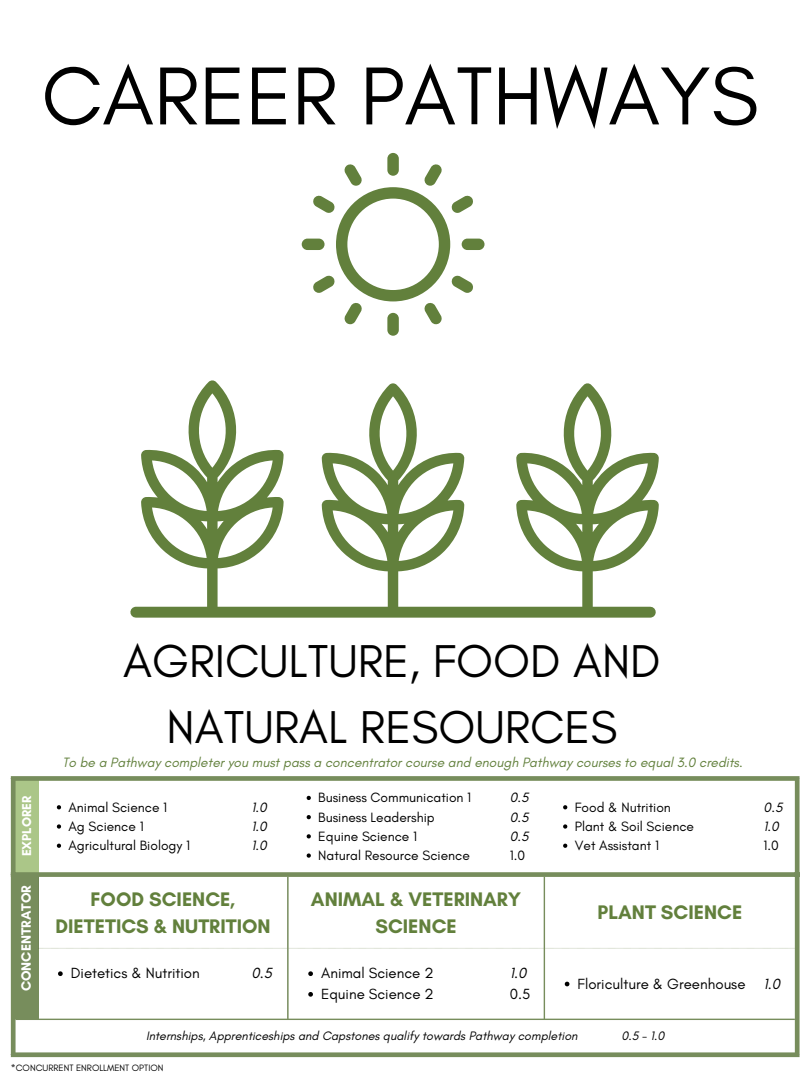
<style>
.page{position:relative;width:810px;height:1080px;background:#fff}
.page>*{position:absolute;margin:0;border:0;box-sizing:border-box;transform-origin:0 0}
.t1{font:83.62px "Glacial Indifference";color:#000}
.t2{font:46.88px/65.6px "Glacial Indifference";color:#000;text-align:center}
.t3{font:700 20px/27.6px "Glacial Indifference";color:#62803c;text-align:center}
.t4{font:15px "Glacial Indifference";color:#000}
.t5{font:italic 15px "Glacial Indifference";color:#000}
.t6{font:13.75px "Glacial Indifference";color:#000}
.t7{font:italic 13.75px "Glacial Indifference";color:#62803c}
.t8{font:italic 13.75px "Glacial Indifference";color:#000}
.t9{font:700 13.75px "Glacial Indifference";color:#fff}
.t10{font:700 13.12px "Glacial Indifference";color:#fff}
.t11{font:italic 12.5px "Glacial Indifference";color:#000}
.t12{font:9.38px "Glacial Indifference";color:#000}
</style>
<div class="page">
<svg style="left:131px;top:380px;width:167px;height:229px"></svg>
<div style="left:136px;top:607px;width:514px;height:11px;background:#62803c"></div>
<svg style="left:298px;top:383px;width:190px;height:224px"></svg>
<svg style="left:493px;top:383px;width:166px;height:229px"></svg>
<div style="left:387px;top:153px;width:12px;height:23px;background:#62803c;border-radius:6px"></div>
<div style="left:302px;top:239px;width:23px;height:11px;background:#62803c;border-radius:6px"></div>
<div style="left:387px;top:313px;width:12px;height:23px;background:#62803c;border-radius:6px"></div>
<div style="left:462px;top:239px;width:23px;height:11px;background:#62803c;border-radius:6px"></div>
<svg style="left:312px;top:164px;width:162px;height:160px"></svg>
<div style="left:13px;top:778px;width:25px;height:97px;background:#abc688"></div>
<div style="left:13px;top:874px;width:25px;height:145px;background:#778d5c"></div>
<svg style="left:57px;top:805px;width:4px;height:4px"></svg>
<svg style="left:57px;top:824px;width:4px;height:5px"></svg>
<svg style="left:57px;top:844px;width:4px;height:4px"></svg>
<svg style="left:307px;top:796px;width:4px;height:4px"></svg>
<svg style="left:307px;top:815px;width:4px;height:4px"></svg>
<svg style="left:307px;top:834px;width:4px;height:4px"></svg>
<svg style="left:307px;top:853px;width:4px;height:5px"></svg>
<svg style="left:563px;top:805px;width:4px;height:4px"></svg>
<svg style="left:563px;top:824px;width:4px;height:5px"></svg>
<svg style="left:563px;top:844px;width:4px;height:4px"></svg>
<svg style="left:58px;top:971px;width:5px;height:5px"></svg>
<svg style="left:308px;top:971px;width:5px;height:5px"></svg>
<svg style="left:308px;top:992px;width:5px;height:5px"></svg>
<svg style="left:565px;top:982px;width:4px;height:4px"></svg>
<hr style="left:38px;top:948px;width:1px;height:71px;background:#778d5c">
<svg style="left:39px;top:948px;width:756px;height:1px"></svg>
<hr style="left:37px;top:877px;width:2px;height:71px;background:#778d5c">
<hr style="left:287px;top:877px;width:2px;height:142px;background:#778d5c">
<hr style="left:544px;top:877px;width:1px;height:142px;background:#778d5c">
<hr style="left:16px;top:1019px;width:779px;height:1px;background:#778d5c">
<div style="left:11px;top:781px;width:5px;height:271px;background:#778d5c"></div>
<div style="left:795px;top:781px;width:5px;height:271px;background:#778d5c"></div>
<div style="left:11px;top:776px;width:789px;height:5px;background:#778d5c"></div>
<div style="left:11px;top:872px;width:789px;height:5px;background:#778d5c"></div>
<div style="left:11px;top:1052px;width:789px;height:5px;background:#778d5c"></div>
<p class="t1" style="left:41px;top:45px;width:719px">CAREER PATHWAYS</p>
<p class="t2" style="left:123px;top:628px;width:539px">AGRICULTURE, FOOD AND<br>NATURAL RESOURCES</p>
<p class="t10" style="left:19px;top:856px;width:62px;rotate:-90deg">EXPLORER</p>
<p class="t9" style="left:18px;top:991px;width:108px;rotate:-90deg">CONCENTRATOR</p>
<p class="t7" style="left:62px;top:754px;width:682px">To be a Pathway completer you must pass a concentrator course and enough Pathway courses to equal 3.0 credits.</p>
<p class="t6" style="left:69px;top:799px;width:100px">Animal Science 1</p>
<p class="t6" style="left:69px;top:818px;width:77px">Ag Science 1</p>
<p class="t6" style="left:69px;top:837px;width:123px">Agricultural Biology 1</p>
<p class="t8" style="left:251px;top:799px;width:17px">1.0</p>
<p class="t8" style="left:251px;top:818px;width:17px">1.0</p>
<p class="t8" style="left:251px;top:837px;width:17px">1.0</p>
<p class="t6" style="left:318px;top:789px;width:154px">Business Communication 1</p>
<p class="t6" style="left:318px;top:809px;width:118px">Business Leadership</p>
<p class="t6" style="left:318px;top:828px;width:100px">Equine Science 1</p>
<p class="t6" style="left:318px;top:847px;width:153px">Natural Resource Science</p>
<p class="t8" style="left:510px;top:789px;width:20px">0.5</p>
<p class="t8" style="left:510px;top:809px;width:20px">0.5</p>
<p class="t8" style="left:510px;top:828px;width:20px">0.5</p>
<p class="t6" style="left:510px;top:847px;width:17px">1.0</p>
<p class="t3" style="left:55px;top:885px;width:217px">FOOD SCIENCE,<br>DIETETICS &amp; NUTRITION</p>
<p class="t3" style="left:311px;top:885px;width:212px">ANIMAL &amp; VETERINARY<br>SCIENCE</p>
<p class="t6" style="left:575px;top:799px;width:98px">Food &amp; Nutrition</p>
<p class="t6" style="left:575px;top:818px;width:121px">Plant &amp; Soil Science</p>
<p class="t6" style="left:575px;top:837px;width:86px">Vet Assistant 1</p>
<p class="t3" style="left:598px;top:898px;width:146px">PLANT SCIENCE</p>
<p class="t8" style="left:764px;top:799px;width:20px">0.5</p>
<p class="t8" style="left:764px;top:818px;width:17px">1.0</p>
<p class="t6" style="left:764px;top:837px;width:17px">1.0</p>
<p class="t4" style="left:71px;top:964px;width:131px">Dietetics &amp; Nutrition</p>
<p class="t5" style="left:251px;top:964px;width:22px">0.5</p>
<p class="t4" style="left:321px;top:964px;width:114px">Animal Science 2</p>
<p class="t4" style="left:321px;top:985px;width:114px">Equine Science 2</p>
<p class="t5" style="left:510px;top:964px;width:18px">1.0</p>
<p class="t4" style="left:510px;top:985px;width:22px">0.5</p>
<p class="t4" style="left:578px;top:974px;width:169px">Floriculture &amp; Greenhouse</p>
<p class="t5" style="left:764px;top:974px;width:18px">1.0</p>
<p class="t11" style="left:146px;top:1028px;width:433px">Internships, Apprenticeships and Capstones qualify towards Pathway completion</p>
<p class="t11" style="left:621px;top:1028px;width:45px">0.5 - 1.0</p>
<p class="t12" style="left:11px;top:1062px;width:154px">*CONCURRENT ENROLLMENT OPTION</p>
</div>
